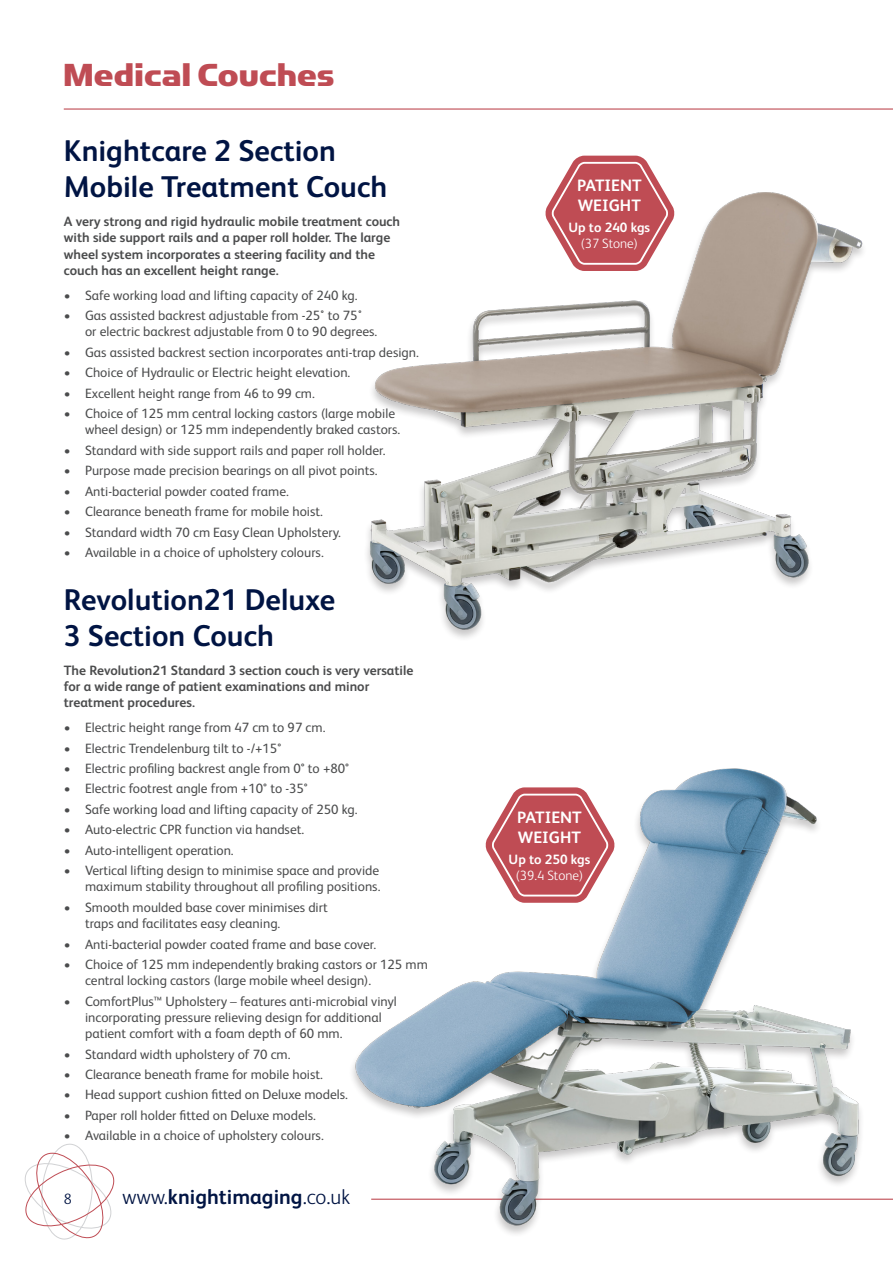
<style>
.page{position:relative;width:893px;height:1263px;background:#fff}
.page>*{position:absolute;margin:0;border:0;box-sizing:border-box;transform-origin:0 0}
.t1{font:36px "Simian Display Chimpanzee";color:#bf4c54}
.t2{font:700 30px/36px "FS Albert Pro";color:#001443}
.t3{font:700 21px "FS Albert Pro";color:#001443}
.t4{font:700 16.5px/19.8px "FS Albert Pro";color:#fff}
.t5{font:300 15px "FS Albert Pro";color:#001443}
.t6{font:13.5px/16.2px "FS Albert Pro";color:#4b4c4d}
.Blue_Body_Text{font:700 13.5px/16.2px "FS Albert Pro";color:#4b4c4d}
.t7{font:300 13.5px/16.2px "FS Albert Pro";color:#fff;text-align:center}
.t8{font:700 13.5px/16.2px "FS Albert Pro";color:#fff;text-align:center}
.s1{font-weight:300}
.s2{font-weight:700}
</style>
<div class="page">
<img style="left:367px;top:192px;width:496px;height:446px">
<hr style="left:371px;top:1198px;width:522px;height:2px;background:#bf4c54">
<hr style="left:64px;top:108px;width:829px;height:2px;background:#bf4c54">
<svg style="left:24px;top:1143px;width:91px;height:97px"></svg>
<svg style="left:545px;top:156px;width:130px;height:115px"></svg>
<img style="left:352px;top:768px;width:521px;height:457px">
<svg style="left:485px;top:787px;width:130px;height:116px"></svg>
<p class="t1" style="left:63px;top:56px;width:273px">Medical Couches</p>
<p class="t2" style="left:64px;top:131px;width:325px">Knightcare 2 Section<br>Mobile Treatment Couch</p>
<p class="Blue_Body_Text" style="left:64px;top:213px;width:338px">A very strong and rigid hydraulic mobile treatment couch with side support rails and a paper roll holder. The large wheel system incorporates a steering facility and the couch has an excellent height range.</p>
<p class="t6" style="left:64px;top:286px;width:295px">• Safe working load and lifting capacity of 240 kg.</p>
<p class="t6" style="left:85px;top:306px;width:294px;text-indent:-21px">• Gas assisted backrest adjustable from -25˚ to 75˚<br>or electric backrest adjustable from 0 to 90 degrees.</p>
<p class="t6" style="left:64px;top:343px;width:357px">• Gas assisted backrest section incorporates anti-trap design.</p>
<p class="t6" style="left:64px;top:363px;width:288px">• Choice of Hydraulic or Electric height elevation.</p>
<p class="t6" style="left:64px;top:384px;width:253px">• Excellent height range from 46 to 99 cm.</p>
<p class="t6" style="left:85px;top:404px;width:317px;text-indent:-21px">• Choice of 125 mm central locking castors (large mobile wheel design) or 125 mm independently braked castors.</p>
<p class="t6" style="left:64px;top:441px;width:323px">• Standard with side support rails and paper roll holder.</p>
<p class="t6" style="left:64px;top:461px;width:315px">• Purpose made precision bearings on all pivot points.</p>
<p class="t6" style="left:64px;top:482px;width:227px">• Anti-bacterial powder coated frame.</p>
<p class="t6" style="left:64px;top:502px;width:261px">• Clearance beneath frame for mobile hoist.</p>
<p class="t6" style="left:64px;top:523px;width:279px">• Standard width 70 cm Easy Clean Upholstery.</p>
<p class="t6" style="left:64px;top:543px;width:261px">• Available in a choice of upholstery colours.</p>
<p class="t2" style="left:64px;top:580px;width:273px">Revolution21 Deluxe<br>3 Section Couch</p>
<p class="Blue_Body_Text" style="left:64px;top:661px;width:351px">The Revolution21 Standard 3 section couch is very versatile for a wide range of patient examinations and minor treatment procedures.</p>
<p class="t6" style="left:64px;top:718px;width:263px">• Electric height range from 47 cm to 97 cm.</p>
<p class="t6" style="left:64px;top:739px;width:219px">• Electric Trendelenburg tilt to -/+15°</p>
<p class="t6" style="left:64px;top:759px;width:287px">• Electric profiling backrest angle from 0° to +80°</p>
<p class="t6" style="left:64px;top:780px;width:246px">• Electric footrest angle from +10° to -35°</p>
<p class="t6" style="left:64px;top:800px;width:295px">• Safe working load and lifting capacity of 250 kg.</p>
<p class="t6" style="left:64px;top:821px;width:242px">• Auto-electric CPR function via handset.</p>
<p class="t6" style="left:64px;top:841px;width:171px">• Auto-intelligent operation.</p>
<p class="t6" style="left:64px;top:861px;width:318px;text-align:right">• Vertical lifting design to minimise space and provide maximum stability throughout all profiling positions.</p>
<p class="t6" style="left:85px;top:898px;width:244px;text-indent:-21px">• Smooth moulded base cover minimises dirt traps and facilitates easy cleaning.</p>
<p class="t6" style="left:64px;top:935px;width:314px">• Anti-bacterial powder coated frame and base cover.</p>
<p class="t6" style="left:85px;top:955px;width:344px;text-indent:-21px">• Choice of 125 mm independently braking castors or 125 mm central locking castors (large mobile wheel design).</p>
<p class="t6" style="left:85px;top:992px;width:313px;text-indent:-21px">• ComfortPlus™ Upholstery <span class="s1">–</span> features anti-microbial vinyl incorporating pressure relieving design for additional patient comfort with a foam depth of 60 mm.</p>
<p class="t6" style="left:64px;top:1045px;width:228px">• Standard width upholstery of 70 cm.</p>
<p class="t6" style="left:64px;top:1065px;width:261px">• Clearance beneath frame for mobile hoist.</p>
<p class="t6" style="left:64px;top:1086px;width:286px">• Head support cushion fitted on Deluxe models.</p>
<p class="t6" style="left:64px;top:1106px;width:254px">• Paper roll holder fitted on Deluxe models.</p>
<p class="t6" style="left:64px;top:1126px;width:261px">• Available in a choice of upholstery colours.</p>
<p class="t5" style="left:64px;top:1189px;width:10px">8</p>
<p class="t3" style="left:122px;top:1182px;width:229px"><span class="s1">www.</span>knightimaging<span class="s1">.co.uk</span></p>
<p class="t4" style="left:577px;top:175px;width:66px">PATIENT<br>WEIGHT</p>
<p class="t8" style="left:568px;top:218px;width:83px">Up to 240 kgs <span class="s1">(37 Stone)</span></p>
<p class="t4" style="left:517px;top:807px;width:66px">PATIENT<br>WEIGHT</p>
<p class="t7" style="left:509px;top:850px;width:83px"><span class="s2">Up to 250 kgs </span>(39.4 Stone)</p>
</div>
